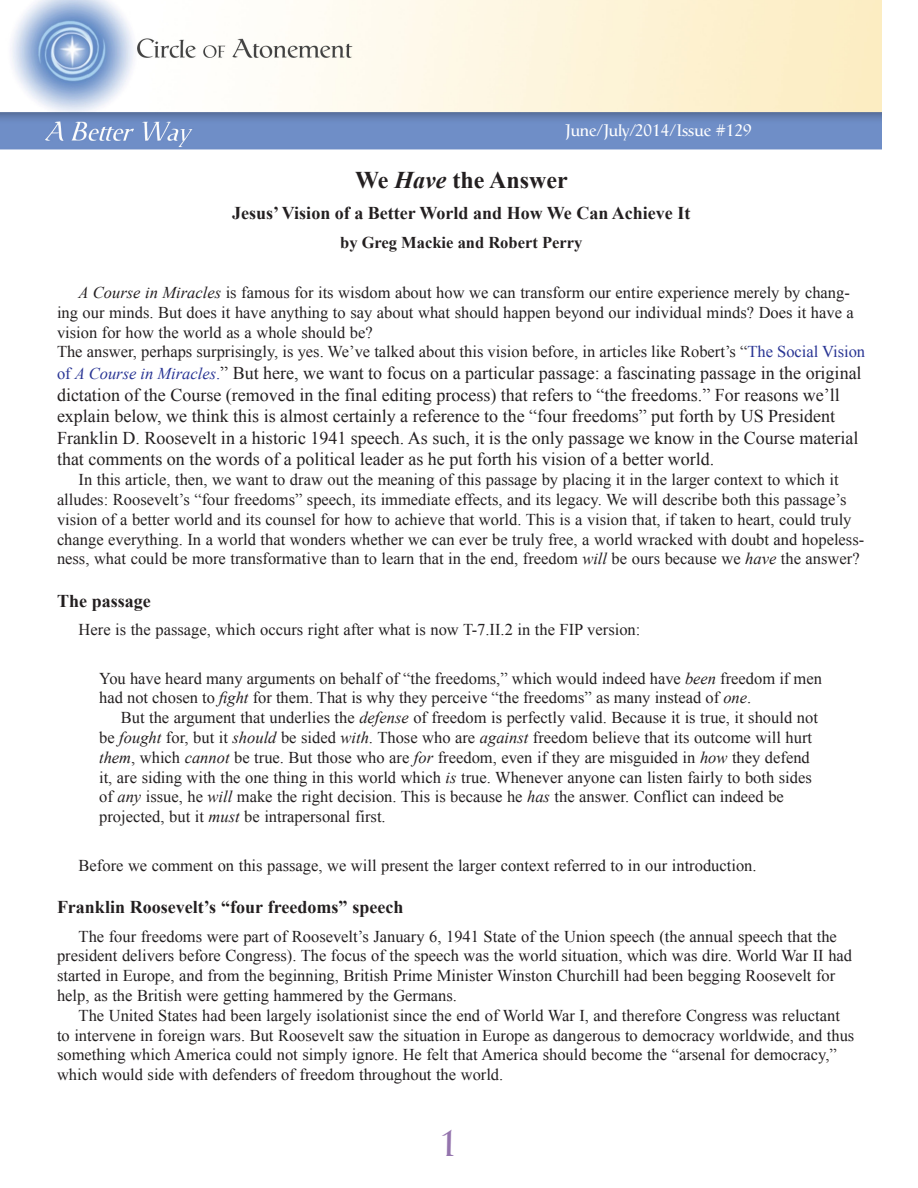
<style>
.page{position:relative;width:918px;height:1188px;background:#fff}
.page>*{position:absolute;margin:0;border:0;box-sizing:border-box;transform-origin:0 0}
.t1{font:36px "Catull BQ";color:#9474ad}
.t2{font:700 24px "Times New Roman";color:#231f20}
.t3{font:18px/21.6px "Times New Roman";color:#231f20}
.Head_3{font:700 18px "Times New Roman";color:#231f20}
.COA_text{font:16.5px/19.8px "Times New Roman";color:#231f20}
.COA_indent_block_quo{font:16.5px/19.8px "Times New Roman";color:#231f20}
.COA_block_quote{font:16.5px/19.8px "Times New Roman";color:#231f20}
.t4{font:700 16.5px "Times New Roman";color:#231f20}
.t5{font:16.5px "Catull BQ";color:#fff}
.s1{font-style:italic}
.s2{color:#293594}
.s3{font-size:16.5px;color:#293594}
.s4{font-style:italic;font-size:16.5px;color:#293594}
</style>
<div class="page">
<img style="left:0;top:0;width:882px;height:150px">
<p class="t5" style="left:566px;top:122px;width:187px">June/July/2014/Issue #129</p>
<p class="t2" style="left:355px;top:163px;width:214px">We <span class="s1">Have</span> the Answer</p>
<p class="Head_3" style="left:232px;top:200px;width:460px">Jesus’ Vision of a Better World and How We Can Achieve It</p>
<p class="t4" style="left:340px;top:231px;width:244px">by Greg Mackie and Robert Perry</p>
<p class="COA_text" style="left:57px;top:282px;width:798px;text-indent:22px"><span class="s1">A Course in Miracles</span> is famous for its wisdom about how we can transform our entire experience merely by chang&shy;ing our minds. But does it have anything to say about what should happen beyond our individual minds? Does it have a vision for how the world as a whole should be?</p>
<p class="COA_text" style="left:57px;top:342px;width:810px">The answer, perhaps surprisingly, is yes. We’ve talked about this vision before, in articles like Robert’s “<span class="s2">The Social Vision</span></p>
<p class="t3" style="left:57px;top:362px;width:806px"><span class="s3">of</span> <span class="s4">A Course in Miracles</span><span class="s3">.</span>” But here, we want to focus on a particular passage: a fascinating passage in the original dictation of the Course (removed in the final editing process) that refers to “the freedoms.” For reasons we’ll explain below, we think this is almost certainly a reference to the “four freedoms” put forth by US President Franklin D. Roosevelt in a historic 1941 speech. As such, it is the only passage we know in the Course material that comments on the words of a political leader as he put forth his vision of a better world.</p>
<p class="COA_text" style="left:57px;top:470px;width:809px;text-indent:22px">In this article, then, we want to draw out the meaning of this passage by placing it in the larger context to which it alludes: Roosevelt’s “four freedoms” speech, its immediate effects, and its legacy. We will describe both this passage’s vision of a better world and its counsel for how to achieve that world. This is a vision that, if taken to heart, could truly change everything. In a world that wonders whether we can ever be truly free, a world wracked with doubt and hopeless&shy;ness, what could be more transformative than to learn that in the end, freedom <span class="s1">will</span> be ours because we <span class="s1">have</span> the answer?</p>
<p class="Head_3" style="left:57px;top:588px;width:95px">The passage</p>
<p class="COA_text" style="left:79px;top:619px;width:563px">Here is the passage, which occurs right after what is now T-7.II.2 in the FIP version:</p>
<p class="COA_block_quote" style="left:99px;top:668px;width:724px">You have heard many arguments on behalf of “the freedoms,” which would indeed have <span class="s1">been</span> freedom if men had not chosen to <span class="s1">fight</span> for them. That is why they perceive “the freedoms” as many instead of <span class="s1">one</span>.</p>
<p class="COA_indent_block_quo" style="left:99px;top:708px;width:720px;text-indent:22px">But the argument that underlies the <span class="s1">defense</span> of freedom is perfectly valid. Because it is true, it should not be <span class="s1">fought</span> for, but it <span class="s1">should</span> be sided <span class="s1">with</span>. Those who are <span class="s1">against</span> freedom believe that its outcome will hurt <span class="s1">them</span>, which <span class="s1">cannot</span> be true. But those who are <span class="s1">for</span> freedom, even if they are misguided in <span class="s1">how</span> they defend it, are siding with the one thing in this world which <span class="s1">is</span> true. Whenever anyone can listen fairly to both sides of <span class="s1">any</span> issue, he <span class="s1">will</span> make the right decision. This is because he <span class="s1">has</span> the answer. Conflict can indeed be projected, but it <span class="s1">must</span> be intrapersonal first.</p>
<p class="COA_text" style="left:79px;top:855px;width:680px">Before we comment on this passage, we will present the larger context referred to in our introduction.</p>
<p class="Head_3" style="left:57px;top:895px;width:348px">Franklin Roosevelt’s “four freedoms” speech</p>
<p class="COA_text" style="left:57px;top:926px;width:797px;text-indent:22px">The four freedoms were part of Roosevelt’s January 6, 1941 State of the Union speech (the annual speech that the president delivers before Congress). The focus of the speech was the world situation, which was dire. World War II had started in Europe, and from the beginning, British Prime Minister Winston Churchill had been begging Roosevelt for help, as the British were getting hammered by the Germans.</p>
<p class="COA_text" style="left:57px;top:1005px;width:799px;text-indent:22px">The United States had been largely isolationist since the end of World War I, and therefore Congress was reluctant to intervene in foreign wars. But Roosevelt saw the situation in Europe as dangerous to democracy worldwide, and thus something which America could not simply ignore. He felt that America should become the “arsenal for democracy,” which would side with defenders of freedom throughout the world.</p>
<p class="t1" style="left:439px;top:1124px;width:20px">1</p>
</div>
